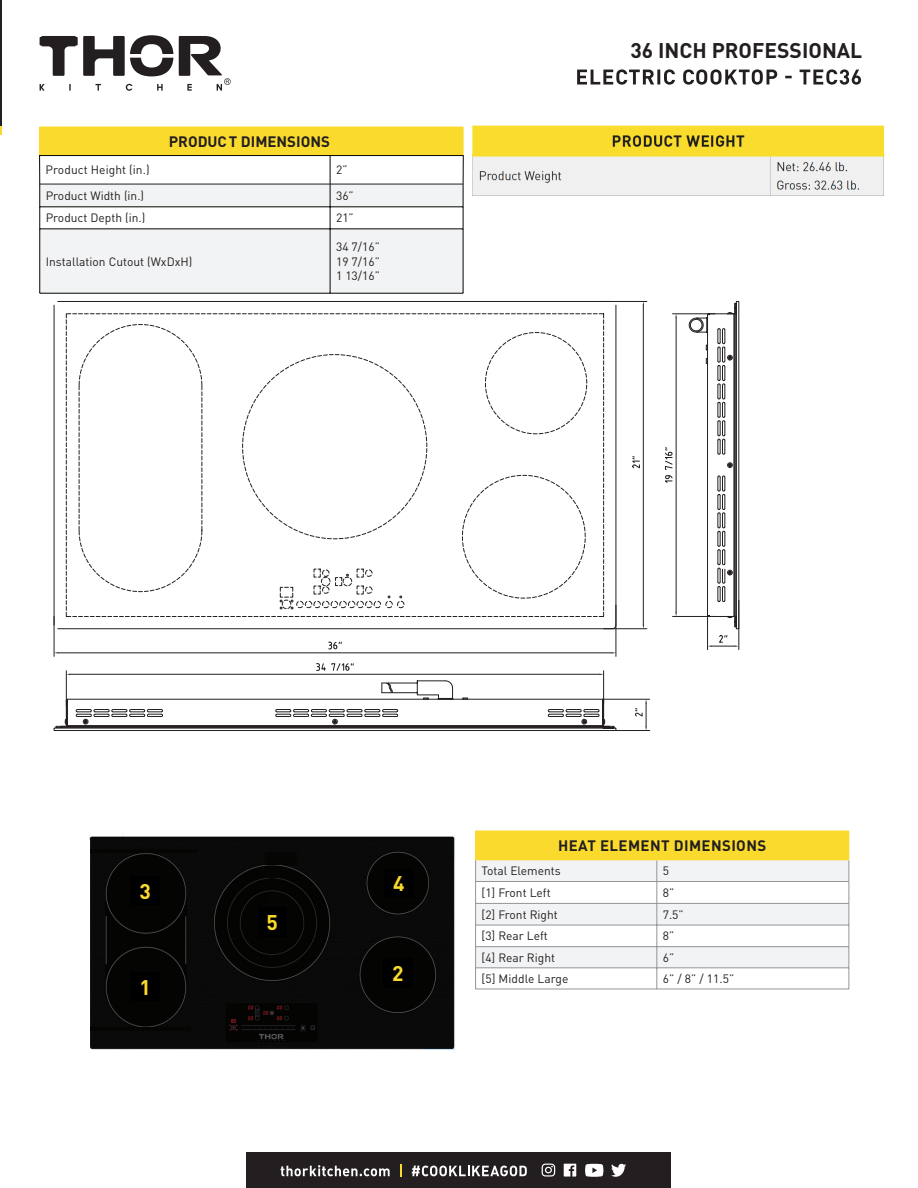
<style>
.page{position:relative;width:918px;height:1188px;background:#fff}
.page>*{position:absolute;margin:0;border:0;box-sizing:border-box;transform-origin:0 0}
.t1{font:700 21px "DIN Pro";color:#231f20}
.t2{font:700 21px "DIN Pro";color:#fadb2d}
.t3{font:700 15px "DIN Pro";letter-spacing:.025em;color:#231f20}
.t4{font:700 15px "DIN Pro";color:#231f20}
.t5{font:12px/14.4px "DIN Pro";color:#231f20;text-align:justify}
</style>
<div class="page">
<hr style="left:0;top:0;width:1px;height:125px;background:#231f20">
<svg style="left:0;top:125px;width:2px;height:10px"></svg>
<hr style="left:1px;top:0;width:1px;height:126px;background:#231f20">
<svg style="left:577px;top:69px;width:284px;height:16px"></svg>
<div style="left:40px;top:127px;width:423px;height:29px;background:#fadb2d"></div>
<svg style="left:463px;top:127px;width:1px;height:28px"></svg>
<svg style="left:39px;top:155px;width:425px;height:139px"></svg>
<svg style="left:40px;top:84px;width:5px;height:7px"></svg>
<svg style="left:69px;top:84px;width:2px;height:7px"></svg>
<svg style="left:95px;top:84px;width:6px;height:7px"></svg>
<svg style="left:126px;top:84px;width:6px;height:7px"></svg>
<svg style="left:157px;top:84px;width:6px;height:7px"></svg>
<svg style="left:179px;top:36px;width:52px;height:55px"></svg>
<svg style="left:40px;top:35px;width:133px;height:41px"></svg>
<div style="left:246px;top:1152px;width:425px;height:36px;background:#231f20"></div>
<svg style="left:281px;top:1165px;width:109px;height:11px"></svg>
<svg style="left:400px;top:1165px;width:2px;height:12px"></svg>
<svg style="left:412px;top:1166px;width:115px;height:10px"></svg>
<svg style="left:542px;top:1164px;width:13px;height:13px"></svg>
<svg style="left:564px;top:1164px;width:12px;height:13px"></svg>
<svg style="left:611px;top:1164px;width:15px;height:13px"></svg>
<svg style="left:585px;top:1164px;width:18px;height:13px"></svg>
<svg style="left:55px;top:313px;width:493px;height:415px"></svg>
<hr style="left:71px;top:674px;width:528px;height:1px;background:#231f20">
<hr style="left:66px;top:671px;width:1px;height:35px;background:#231f20">
<svg style="left:316px;top:663px;width:38px;height:8px"></svg>
<svg style="left:79px;top:324px;width:469px;height:285px"></svg>
<svg style="left:76px;top:709px;width:87px;height:16px"></svg>
<svg style="left:275px;top:709px;width:123px;height:16px"></svg>
<svg style="left:548px;top:301px;width:191px;height:430px"></svg>
<svg style="left:381px;top:680px;width:72px;height:19px"></svg>
<hr style="left:39px;top:184px;width:424px;height:1px;background:#231f20">
<div style="left:89px;top:836px;width:366px;height:214px;background:#070807"></div>
<hr style="left:475px;top:989px;width:182px;height:1px;background:#939598">
<hr style="left:657px;top:989px;width:192px;height:1px;background:#939598">
<svg style="left:475px;top:831px;width:375px;height:158px"></svg>
<hr style="left:657px;top:831px;width:192px;height:1px;background:#fadb2d">
<hr style="left:475px;top:859px;width:182px;height:1px;background:#fadb2d">
<hr style="left:657px;top:859px;width:192px;height:1px;background:#fadb2d">
<img style="left:131px;top:972px;width:28px;height:29px">
<img style="left:384px;top:959px;width:28px;height:28px">
<img style="left:131px;top:877px;width:28px;height:28px">
<img style="left:258px;top:908px;width:28px;height:28px">
<img style="left:385px;top:869px;width:28px;height:28px">
<hr style="left:90px;top:1027px;width:101px;height:4px;background:#050504">
<hr style="left:90px;top:850px;width:106px;height:3px;background:#050504">
<div style="left:41px;top:840px;width:49px;height:212px;background:#fff"></div>
<div style="left:266px;top:852px;width:31px;height:13px;background:#050504"></div>
<div style="left:260px;top:869px;width:21px;height:8px;background:#050504"></div>
<svg style="left:269px;top:877px;width:7px;height:7px"></svg>
<svg style="left:268px;top:892px;width:14px;height:14px"></svg>
<img style="left:472px;top:125px;width:413px;height:71px">
<p class="t4" style="left:169px;top:131px;width:163px">PRODUCT DIMENSIONS</p>
<p class="t5" style="left:46px;top:162px;width:106px">Product Height (in.)</p>
<p class="t5" style="left:336px;top:162px;width:13px">2”</p>
<p class="t5" style="left:46px;top:188px;width:100px">Product Width (in.)</p>
<p class="t5" style="left:336px;top:188px;width:19px">36”</p>
<p class="t5" style="left:46px;top:210px;width:101px">Product Depth (in.)</p>
<p class="t5" style="left:336px;top:210px;width:19px">21”</p>
<p class="t5" style="left:46px;top:254px;width:148px">Installation Cutout (WxDxH)</p>
<p class="t5" style="left:336px;top:239px;width:45px">34 7/16” 19 7/16” 1 13/16”</p>
<p class="t1" style="left:630px;top:36px;width:233px">36 INCH PROFESSIONAL</p>
<p class="t2" style="left:139px;top:877px;width:13px">3</p>
<p class="t2" style="left:139px;top:973px;width:13px">1</p>
<p class="t2" style="left:267px;top:908px;width:13px">5</p>
<p class="t2" style="left:393px;top:869px;width:13px">4</p>
<p class="t2" style="left:392px;top:959px;width:13px">2</p>
<p class="t3" style="left:558px;top:835px;width:210px">HEAT ELEMENT DIMENSIONS</p>
<p class="t5" style="left:482px;top:863px;width:81px">Total Elements</p>
<p class="t5" style="left:663px;top:863px;width:8px">5</p>
<p class="t5" style="left:482px;top:885px;width:71px">[1] Front Left</p>
<p class="t5" style="left:663px;top:885px;width:13px">8”</p>
<p class="t5" style="left:482px;top:907px;width:78px">[2] Front Right</p>
<p class="t5" style="left:663px;top:907px;width:22px">7.5”</p>
<p class="t5" style="left:482px;top:928px;width:68px">[3] Rear Left</p>
<p class="t5" style="left:663px;top:928px;width:13px">8”</p>
<p class="t5" style="left:482px;top:950px;width:75px">[4] Rear Right</p>
<p class="t5" style="left:663px;top:950px;width:13px">6”</p>
<p class="t5" style="left:482px;top:971px;width:88px">[5] Middle Large</p>
<p class="t5" style="left:663px;top:971px;width:73px">6” / 8” / 11.5”</p>
</div>
